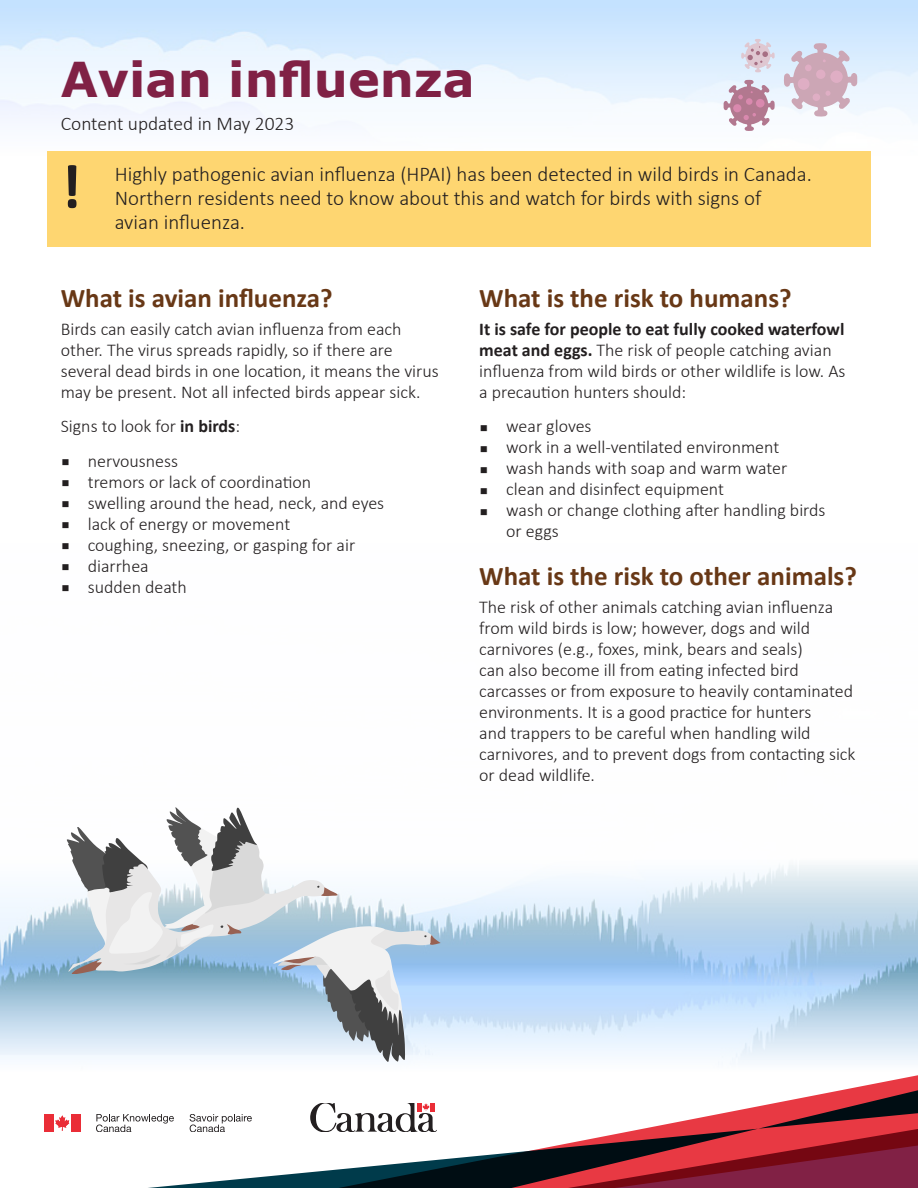
<style>
.page{position:relative;width:918px;height:1188px;background:#fff}
.page>*{position:absolute;margin:0;border:0;box-sizing:border-box;transform-origin:0 0}
.t1{font:700 63px "Calibri";color:#231f20}
.t2{font:700 48px "Verdana";color:#802145}
.t3{font:700 27px "Calibri";color:#683816}
.t4{font:300 21px/24px "Calibri";color:#231f20}
.t5{font:300 19.5px "Calibri";color:#231f20}
.Basic_tabloid{font:300 18px/21px "Calibri";color:#231f20}
.s1{font-weight:700}
.s2{font-weight:700;font-size:27px}
</style>
<div class="page">
<img style="left:0;top:807px;width:918px;height:256px">
<svg style="left:67px;top:808px;width:374px;height:254px"></svg>
<svg style="left:724px;top:1075px;width:194px;height:38px"></svg>
<svg style="left:53px;top:1113px;width:865px;height:75px"></svg>
<svg style="left:784px;top:43px;width:73px;height:74px;background:#d8c7d5"></svg>
<svg style="left:724px;top:80px;width:51px;height:51px"></svg>
<svg style="left:741px;top:39px;width:34px;height:33px"></svg>
<div style="left:47px;top:151px;width:824px;height:96px;background:#fed671"></div>
<svg style="left:310px;top:1103px;width:127px;height:29px"></svg>
<svg style="left:55px;top:1115px;width:14px;height:16px"></svg>
<div style="left:44px;top:1114px;width:9px;height:18px;background:#ea2d37"></div>
<div style="left:71px;top:1114px;width:9px;height:18px;background:#ea2d37"></div>
<svg style="left:190px;top:1114px;width:62px;height:18px"></svg>
<svg style="left:96px;top:1114px;width:78px;height:18px"></svg>
<p class="t2" style="left:61px;top:46px;width:416px">Avian influenza</p>
<p class="t5" style="left:61px;top:111px;width:235px">Content updated in May 2023</p>
<p class="t1" style="left:61px;top:142px;width:22px">!</p>
<p class="t4" style="left:115px;top:162px;width:699px">Highly pathogenic avian influenza (HPAI) has been detected in wild birds in Canada.<br>Northern residents need to know about this and watch for birds with signs of<br>avian influenza.</p>
<h1 class="t3" style="left:61px;top:279px;width:274px">What is avian influenza?</h1>
<p class="Basic_tabloid" style="left:61px;top:318px;width:380px">Birds can easily catch avian influenza from each other. The virus spreads rapidly, so if there are several dead birds in one location, it means the virus may be present. Not all infected birds appear sick.</p>
<p class="Basic_tabloid" style="left:61px;top:416px;width:181px">Signs to look for <span class="s1">in birds</span>:</p>
<p class="Basic_tabloid" style="left:61px;top:450px;width:119px"><span class="s2">▪</span> nervousness</p>
<p class="Basic_tabloid" style="left:61px;top:471px;width:252px"><span class="s2">▪</span> tremors or lack of coordination</p>
<p class="Basic_tabloid" style="left:61px;top:492px;width:325px"><span class="s2">▪</span> swelling around the head, neck, and eyes</p>
<p class="Basic_tabloid" style="left:61px;top:513px;width:231px"><span class="s2">▪</span> lack of energy or movement</p>
<p class="Basic_tabloid" style="left:61px;top:534px;width:296px"><span class="s2">▪</span> coughing, sneezing, or gasping for air</p>
<p class="Basic_tabloid" style="left:61px;top:555px;width:89px"><span class="s2">▪</span> diarrhea</p>
<p class="Basic_tabloid" style="left:61px;top:576px;width:128px"><span class="s2">▪</span> sudden death</p>
<h1 class="t3" style="left:479px;top:279px;width:314px">What is the risk to humans?</h1>
<p class="Basic_tabloid" style="left:479px;top:318px;width:368px"><span class="s1">It is safe for people to eat fully cooked waterfowl meat and eggs.</span> The risk of people catching avian influenza from wild birds or other wildlife is low. As a precaution hunters should:</p>
<p class="Basic_tabloid" style="left:479px;top:416px;width:114px"><span class="s2">▪</span> wear gloves</p>
<p class="Basic_tabloid" style="left:479px;top:437px;width:302px"><span class="s2">▪</span> work in a well-ventilated environment</p>
<p class="Basic_tabloid" style="left:479px;top:458px;width:309px"><span class="s2">▪</span> wash hands with soap and warm water</p>
<p class="Basic_tabloid" style="left:479px;top:479px;width:246px"><span class="s2">▪</span> clean and disinfect equipment</p>
<p class="Basic_tabloid" style="left:506px;top:500px;width:321px;text-indent:-27px"><span class="s2">▪</span> wash or change clothing after handling birds or eggs</p>
<h1 class="t3" style="left:479px;top:557px;width:379px">What is the risk to other animals?</h1>
<p class="Basic_tabloid" style="left:479px;top:596px;width:378px">The risk of other animals catching avian influenza from wild birds is low; however, dogs and wild carnivores (e.g., foxes, mink, bears and seals)<br>can also become ill from eating infected bird carcasses or from exposure to heavily contaminated environments. It is a good practice for hunters<br>and trappers to be careful when handling wild carnivores, and to prevent dogs from contacting sick or dead wildlife.</p>
</div>
